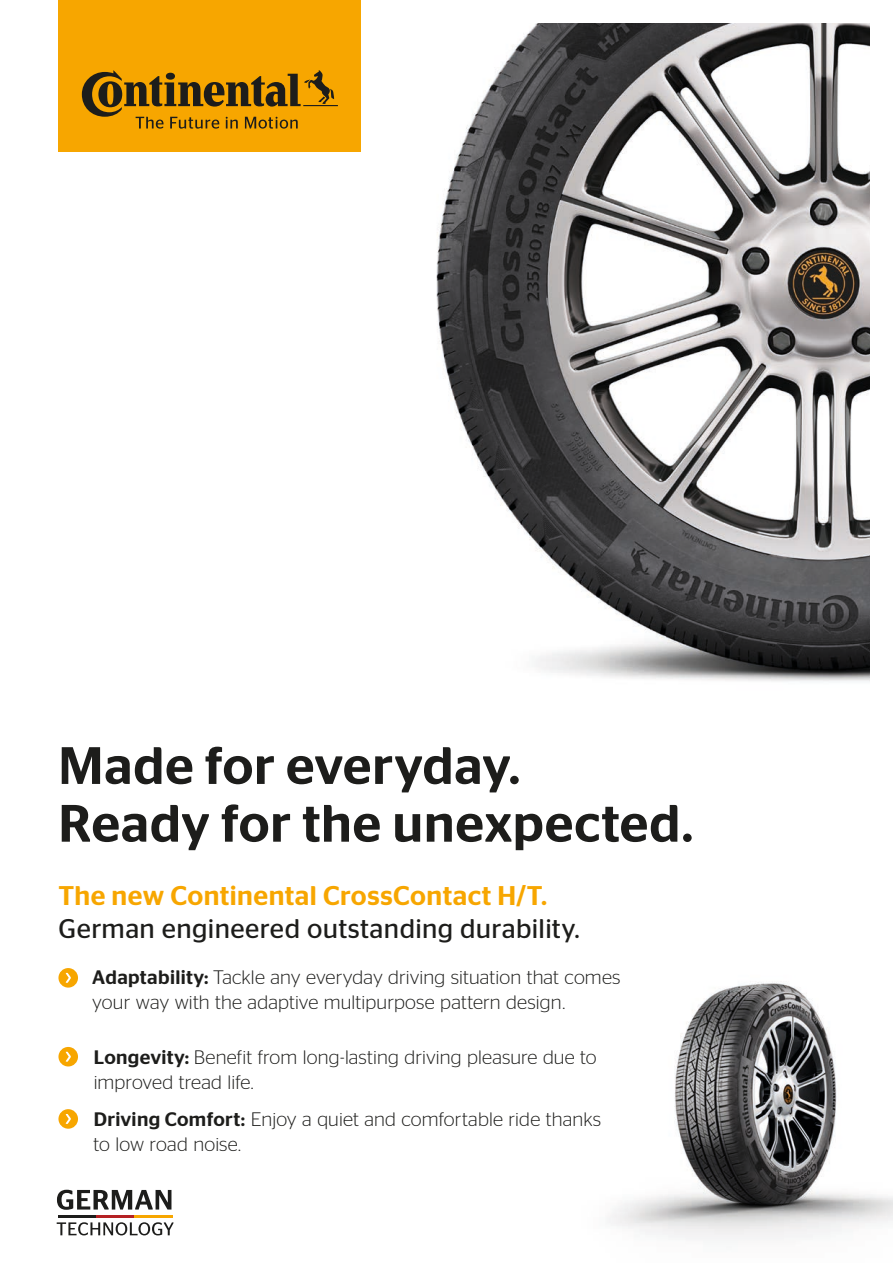
<style>
.page{position:relative;width:893px;height:1263px;background:#fff}
.page>*{position:absolute;margin:0;border:0;box-sizing:border-box;transform-origin:0 0}
.t1{font:500 52.5px/57.8px "Continental Stag Sans";letter-spacing:.015em;color:#1d1d1b}
.t2{font:27px "Continental Stag Sans";letter-spacing:.015em;color:#1d1d1b}
.t3{font:500 27px "Continental Stag Sans";letter-spacing:.02em;color:#f7a600}
.t4{font:300 19.5px/24.8px "Continental Stag Sans";letter-spacing:.005em;color:#1d1d1b}
.s1{font-weight:500}
</style>
<div class="page">
<img style="left:436px;top:23px;width:434px;height:659px">
<img style="left:609px;top:982px;width:284px;height:257px">
<div style="left:58px;top:1047px;width:20px;height:19px;background:#f7a600;border-radius:50%"></div>
<svg style="left:66px;top:1052px;width:5px;height:10px"></svg>
<div style="left:58px;top:1109px;width:20px;height:20px;background:#f7a600;border-radius:50%"></div>
<svg style="left:66px;top:1114px;width:5px;height:10px"></svg>
<div style="left:58px;top:968px;width:20px;height:19px;background:#f7a600;border-radius:50%"></div>
<svg style="left:66px;top:973px;width:5px;height:10px"></svg>
<svg style="left:57px;top:1190px;width:114px;height:20px"></svg>
<svg style="left:57px;top:1222px;width:117px;height:13px"></svg>
<hr style="left:58px;top:1214px;width:38px;height:3px;background:#1d1d1b">
<hr style="left:96px;top:1214px;width:39px;height:3px;background:#b52123">
<hr style="left:134px;top:1214px;width:39px;height:3px;background:#f7a600">
<div style="left:58px;top:0;width:303px;height:152px;background:#f7a600"></div>
<svg style="left:82px;top:70px;width:256px;height:59px"></svg>
<h1 class="t1" style="left:58px;top:736px;width:636px">Made for everyday.<br>Ready for the unexpected.</h1>
<h2 class="t3" style="left:58px;top:880px;width:490px">The new Continental CrossContact H/T.</h2>
<h2 class="t2" style="left:58px;top:913px;width:523px">German engineered outstanding durability.</h2>
<p class="t4" style="left:92px;top:965px;width:530px"><span class="s1">Adaptability:</span> Tackle any everyday driving situation that comes your way with the adaptive multipurpose pattern design.</p>
<p class="t4" style="left:94px;top:1044px;width:504px"><span class="s1">Longevity:</span> Benefit from long-lasting driving pleasure due to improved tread life.</p>
<p class="t4" style="left:94px;top:1107px;width:509px"><span class="s1">Driving Comfort:</span> Enjoy a quiet and comfortable ride thanks to low road noise.</p>
</div>
